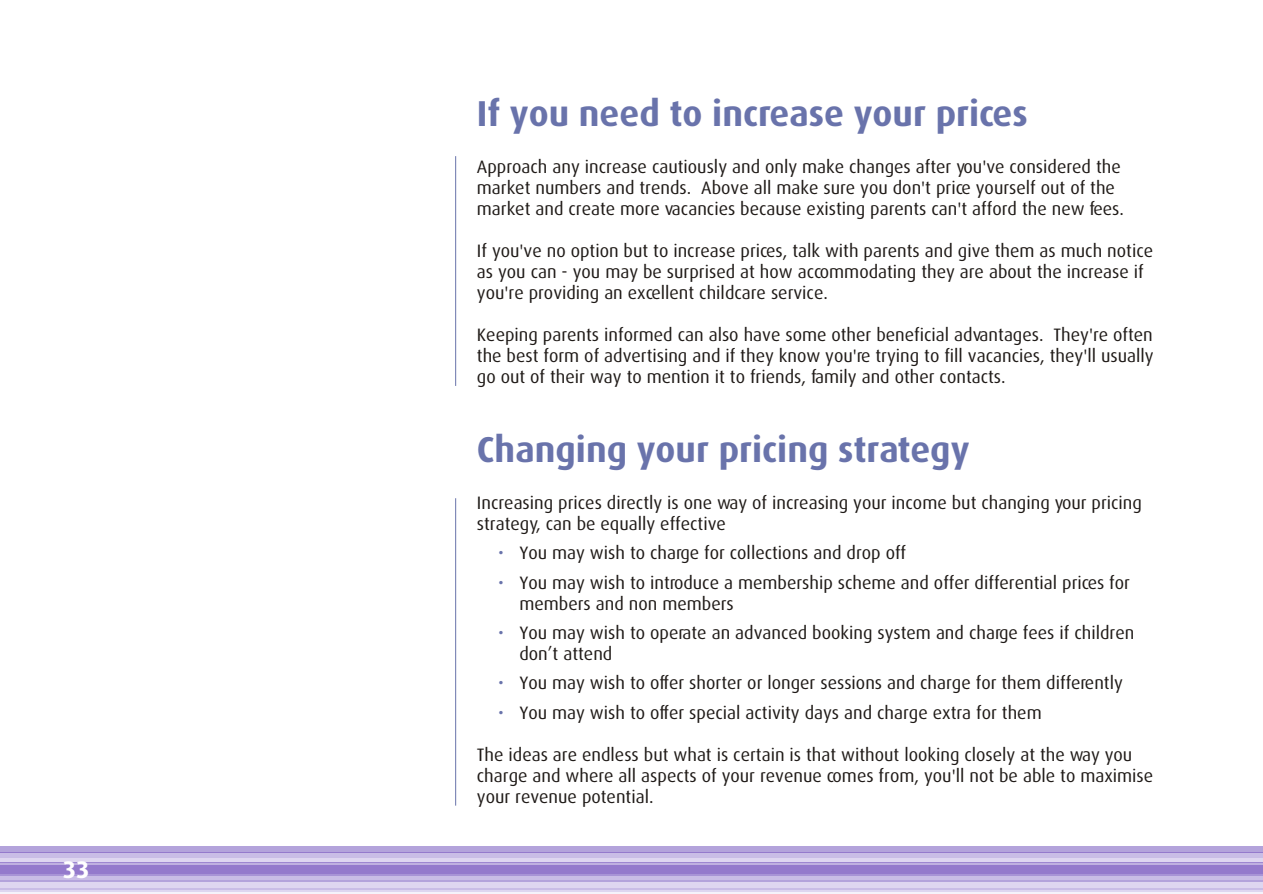
<style>
.page{position:relative;width:1263px;height:894px;background:#fff}
.page>*{position:absolute;margin:0;border:0;box-sizing:border-box;transform-origin:0 0}
.t1{font:700 36px "Dax";color:#6973ab}
.t2{font:700 24px "Dax";color:#fff}
.t3{font:18px/21px "Dax";color:#1f1a17}
.t4{font:18px/29.4px "Dax";color:#6973ab}
</style>
<div class="page">
<hr style="left:0;top:892px;width:1263px;height:2px;background:#f5f2fa">
<hr style="left:0;top:861px;width:1263px;height:2px;background:#9e87d1">
<hr style="left:0;top:863px;width:1263px;height:3px;background:#bfb0e0">
<div style="left:0;top:866px;width:1263px;height:8px;background:#947acc"></div>
<hr style="left:0;top:874px;width:1263px;height:2px;background:#a894d6">
<div style="left:0;top:847px;width:1263px;height:5px;background:#b3a3db"></div>
<svg style="left:0;top:857px;width:1263px;height:4px;background:#d8cfed"></svg>
<hr style="left:0;top:853px;width:1263px;height:4px;background:#c9bde6">
<div style="left:0;top:882px;width:1263px;height:10px;background:#ded6f0"></div>
<div style="left:0;top:876px;width:1263px;height:6px;background:#c9bde6"></div>
<hr style="left:0;top:889px;width:1263px;height:1px;background:#c9bde6">
<hr style="left:0;top:852px;width:1263px;height:1px;background:#947acc">
<hr style="left:0;top:880px;width:1263px;height:2px;background:#b3a3db">
<hr style="left:455px;top:498px;width:1px;height:308px;background:#6973ab">
<hr style="left:455px;top:156px;width:1px;height:230px;background:#6973ab">
<h2 class="t2" style="left:63px;top:859px;width:29px">33</h2>
<h1 class="t1" style="left:477px;top:98px;width:552px">If you need to increase your prices</h1>
<p class="t3" style="left:477px;top:157px;width:649px">Approach any increase cautiously and only make changes after you've considered the market numbers and trends. Above all make sure you don't price yourself out of the market and create more vacancies because existing parents can't afford the new fees.</p>
<p class="t3" style="left:477px;top:241px;width:678px">If you've no option but to increase prices, talk with parents and give them as much notice as you can - you may be surprised at how accommodating they are about the increase if you're providing an excellent childcare service.</p>
<p class="t3" style="left:477px;top:325px;width:678px;text-align:justify">Keeping parents informed can also have some other beneficial advantages. They're often the best form of advertising and if they know you're trying to fill vacancies, they'll usually go out of their way to mention it to friends, family and other contacts.</p>
<h1 class="t1" style="left:477px;top:434px;width:494px">Changing your pricing strategy</h1>
<p class="t3" style="left:477px;top:493px;width:667px">Increasing prices directly is one way of increasing your income but changing your pricing strategy, can be equally effective</p>
<p class="t3" style="left:519px;top:539px;width:612px;line-height:29.4px">You may wish to charge for collections and drop off<br>You may wish to introduce a membership scheme and offer differential prices for</p>
<p class="t3" style="left:519px;top:590px;width:616px;line-height:29.4px">members and non members<br>You may wish to operate an advanced booking system and charge fees if children</p>
<p class="t3" style="left:519px;top:640px;width:605px;line-height:29.4px">don’t attend<br>You may wish to offer shorter or longer sessions and charge for them differently<br>You may wish to offer special activity days and charge extra for them</p>
<p class="t3" style="left:477px;top:745px;width:678px">The ideas are endless but what is certain is that without looking closely at the way you charge and where all aspects of your revenue comes from, you'll not be able to maximise your revenue potential.</p>
<p class="t4" style="left:498px;top:539px;width:7px">• •</p>
<p class="t4" style="left:498px;top:619px;width:7px">•</p>
<p class="t4" style="left:498px;top:670px;width:7px">• •</p>
</div>
